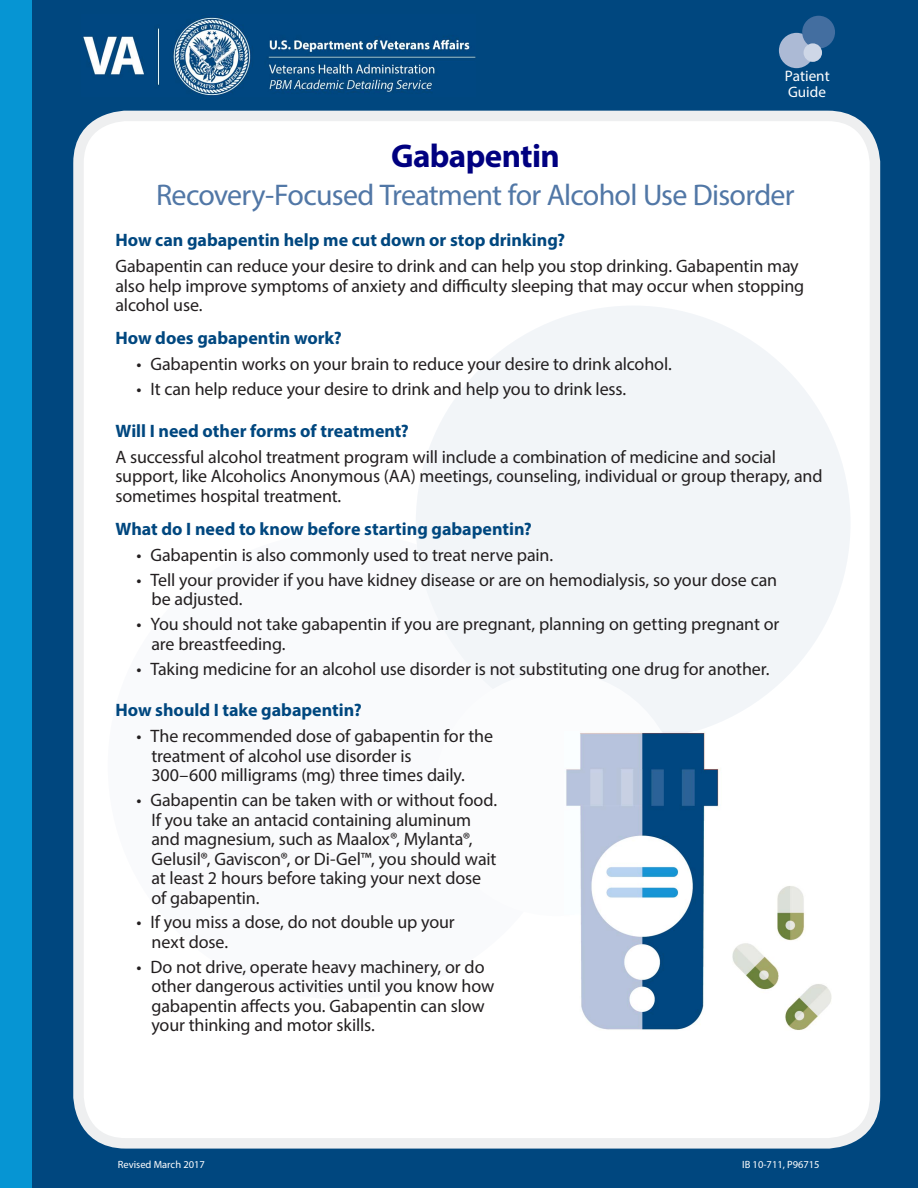
<style>
.page{position:relative;width:918px;height:1188px;background:#fff}
.page>*{position:absolute;margin:0;border:0;box-sizing:border-box;transform-origin:0 0}
.t1{font:700 33px "Myriad Pro";letter-spacing:-.02em;color:#000080}
.t2{font:30px "Myriad Pro";letter-spacing:-.025em;color:#5177a6}
.t3{font:18px/19.5px "Myriad Pro";letter-spacing:-.01em;color:#231f20}
.t4{font:700 18px "Myriad Pro";color:#00477f}
.t5{font:15.15px/15.1px "Myriad Pro";color:#fff}
.t6{font:10.5px "Myriad Pro";color:#fff}
</style>
<div class="page">
<div style="left:26px;top:0;width:892px;height:1188px;background:#00477f"></div>
<div style="left:79px;top:116px;width:796px;height:1027px;background:#fff;border-radius:47px"></div>
<div style="left:73px;top:111px;width:807px;height:1038px;border:10px solid #eeeff0;border-radius:47px"></div>
<div style="left:108px;top:532px;width:467px;height:467px;background:#f9fafc;border-radius:50%"></div>
<div style="left:416px;top:306px;width:435px;height:434px;background:#f2f5f8;border-radius:50%"></div>
<div style="left:434px;top:672px;width:244px;height:244px;background:#fbfcfd;border-radius:50%"></div>
<div style="left:779px;top:33px;width:35px;height:35px;background:#acbad5;border-radius:50%"></div>
<div style="left:802px;top:16px;width:33px;height:33px;background:#436ea0;border-radius:50%"></div>
<div style="left:804px;top:43px;width:18px;height:19px;background:#ced7e7;border-radius:50%"></div>
<div style="left:0;top:0;width:32px;height:1188px;background:#0695d3"></div>
<img style="left:83px;top:17px;width:392px;height:79px">
<img style="left:566px;top:732px;width:266px;height:298px">
<p class="t5" style="left:785px;top:69px;width:47px">Patient<br>Guide</p>
<h1 class="t1" style="left:391px;top:135px;width:170px">Gabapentin</h1>
<h2 class="t2" style="left:156px;top:176px;width:640px">Recovery-Focused Treatment for Alcohol Use Disorder</h2>
<p class="t4" style="left:115px;top:228px;width:451px">How can gabapentin help me cut down or stop drinking?</p>
<p class="t3" style="left:115px;top:256px;width:690px">Gabapentin can reduce your desire to drink and can help you stop drinking. Gabapentin may also help improve symptoms of anxiety and difficulty sleeping that may occur when stopping alcohol use.</p>
<p class="t4" style="left:115px;top:326px;width:228px">How does gabapentin work?</p>
<p class="t3" style="left:136px;top:354px;width:537px">• Gabapentin works on your brain to reduce your desire to drink alcohol.</p>
<p class="t3" style="left:136px;top:379px;width:491px">• It can help reduce your desire to drink and help you to drink less.</p>
<p class="t4" style="left:115px;top:419px;width:295px">Will I need other forms of treatment?</p>
<p class="t3" style="left:115px;top:447px;width:709px">A successful alcohol treatment program will include a combination of medicine and social support, like Alcoholics Anonymous (AA) meetings, counseling, individual or group therapy, and sometimes hospital treatment.</p>
<p class="t4" style="left:115px;top:517px;width:418px">What do I need to know before starting gabapentin?</p>
<p class="t3" style="left:136px;top:545px;width:418px">• Gabapentin is also commonly used to treat nerve pain.</p>
<p class="t3" style="left:151px;top:570px;width:627px;text-indent:-15px">• Tell your provider if you have kidney disease or are on hemodialysis, so your dose can be adjusted.</p>
<p class="t3" style="left:151px;top:614px;width:630px;text-indent:-15px">• You should not take gabapentin if you are pregnant, planning on getting pregnant or are breastfeeding.</p>
<p class="t3" style="left:136px;top:659px;width:635px">• Taking medicine for an alcohol use disorder is not substituting one drug for another.</p>
<p class="t4" style="left:115px;top:698px;width:248px">How should I take gabapentin?</p>
<p class="t3" style="left:151px;top:726px;width:343px;text-indent:-15px">• The recommended dose of gabapentin for the treatment of alcohol use disorder is<br>300–600 milligrams (mg) three times daily.</p>
<p class="t3" style="left:151px;top:790px;width:347px;text-indent:-15px">• Gabapentin can be taken with or without food.<br>If you take an antacid containing aluminum and magnesium, such as Maalox®, Mylanta®, Gelusil®, Gaviscon®, or Di-Gel™, you should wait at least 2 hours before taking your next dose of gabapentin.</p>
<p class="t3" style="left:151px;top:912px;width:305px;text-indent:-15px">• If you miss a dose, do not double up your next dose.</p>
<p class="t3" style="left:151px;top:957px;width:344px;text-indent:-15px">• Do not drive, operate heavy machinery, or do other dangerous activities until you know how gabapentin affects you. Gabapentin can slow your thinking and motor skills.</p>
<p class="t6" style="left:118px;top:1158px;width:89px">Revised March 2017</p>
<p class="t6" style="left:742px;top:1158px;width:79px">IB 10-711, P96715</p>
</div>
